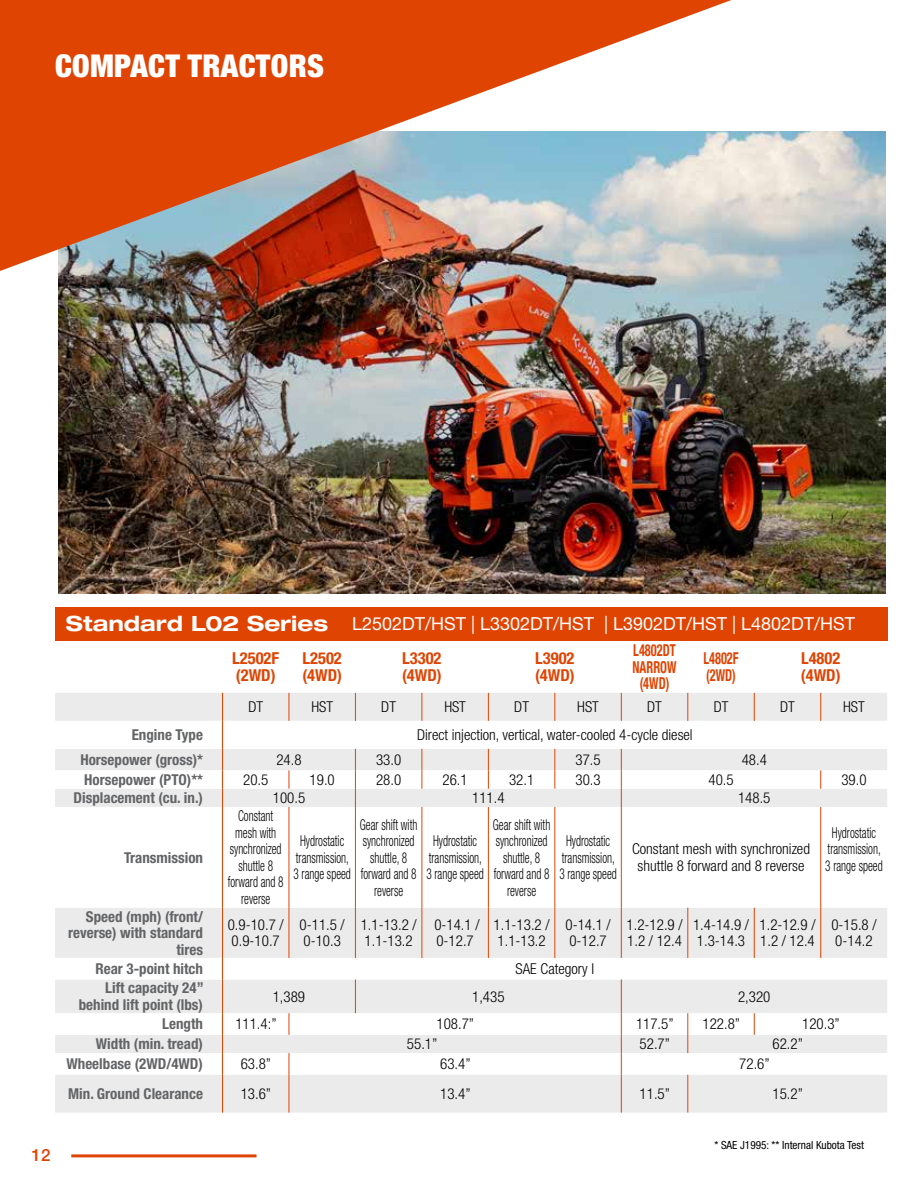
<style>
.page{position:relative;width:918px;height:1188px;background:#fff}
.page>*{position:absolute;margin:0;border:0;box-sizing:border-box;transform-origin:0 0}
.t1{font:900 condensed 31.5px "Helvetica Neue LT Std";letter-spacing:.01em;color:#fff}
.t2{font:700 expanded 21px "Helvetica Neue LT Std";letter-spacing:.005em;color:#fff}
.t3{font:18px "Helvetica Neue LT Std";color:#fff}
.t4{font:500 16.8px "Helvetica Neue LT Std";color:#e04403}
.t5{font:700 condensed 16.5px/16.5px "Helvetica Neue LT Std";color:#e04403}
.t6{font:700 condensed 16.5px/16.5px "Helvetica Neue LT Std";color:#e04403;text-align:center;scale:.75 1}
.t7{font:300 condensed 15px/16.5px "Helvetica Neue LT Std";color:#000}
.t8{font:300 condensed 15px/16.5px "Helvetica Neue LT Std";color:#000;text-align:center;scale:.75 1}
.t9{font:700 condensed 15px/16.5px "Helvetica Neue LT Std";color:#636466;text-align:right}
.t10{font:condensed 11.25px "Helvetica Neue LT Std";color:#000}
</style>
<div class="page">
<img style="left:58px;top:131px;width:828px;height:463px">
<div style="left:55px;top:607px;width:832px;height:34px;background:#e04403"></div>
<div style="left:55px;top:693px;width:832px;height:420px;background:#ebebec"></div>
<svg style="left:55px;top:721px;width:832px;height:354px"></svg>
<hr style="left:222px;top:807px;width:1px;height:101px;background:#e04403">
<hr style="left:289px;top:807px;width:1px;height:101px;background:#e04403">
<hr style="left:355px;top:807px;width:1px;height:101px;background:#e04403">
<hr style="left:422px;top:807px;width:1px;height:101px;background:#e04403">
<hr style="left:488px;top:807px;width:1px;height:101px;background:#e04403">
<hr style="left:554px;top:807px;width:1px;height:101px;background:#e04403">
<hr style="left:222px;top:908px;width:1px;height:50px;background:#e04403">
<hr style="left:289px;top:908px;width:1px;height:50px;background:#e04403">
<hr style="left:355px;top:908px;width:1px;height:50px;background:#e04403">
<hr style="left:422px;top:908px;width:1px;height:50px;background:#e04403">
<hr style="left:488px;top:908px;width:1px;height:50px;background:#e04403">
<hr style="left:554px;top:908px;width:1px;height:50px;background:#e04403">
<hr style="left:621px;top:908px;width:1px;height:50px;background:#e04403">
<hr style="left:687px;top:908px;width:1px;height:50px;background:#e04403">
<hr style="left:754px;top:908px;width:1px;height:50px;background:#e04403">
<hr style="left:820px;top:908px;width:1px;height:50px;background:#e04403">
<svg style="left:289px;top:693px;width:1px;height:28px"></svg>
<svg style="left:355px;top:693px;width:1px;height:28px"></svg>
<svg style="left:422px;top:693px;width:1px;height:28px"></svg>
<svg style="left:488px;top:693px;width:1px;height:28px"></svg>
<svg style="left:554px;top:693px;width:1px;height:28px"></svg>
<svg style="left:621px;top:693px;width:1px;height:28px"></svg>
<svg style="left:687px;top:693px;width:1px;height:28px"></svg>
<svg style="left:754px;top:693px;width:1px;height:28px"></svg>
<svg style="left:820px;top:693px;width:1px;height:28px"></svg>
<svg style="left:289px;top:770px;width:1px;height:19px"></svg>
<svg style="left:422px;top:749px;width:1px;height:40px"></svg>
<svg style="left:488px;top:749px;width:1px;height:40px"></svg>
<svg style="left:554px;top:749px;width:1px;height:40px"></svg>
<hr style="left:222px;top:1075px;width:1px;height:38px;background:#e04403">
<svg style="left:820px;top:770px;width:1px;height:19px"></svg>
<svg style="left:222px;top:693px;width:1px;height:114px"></svg>
<svg style="left:355px;top:749px;width:1px;height:58px"></svg>
<svg style="left:621px;top:749px;width:1px;height:58px"></svg>
<hr style="left:621px;top:807px;width:1px;height:101px;background:#e04403">
<hr style="left:820px;top:807px;width:1px;height:101px;background:#e04403">
<svg style="left:222px;top:958px;width:1px;height:22px"></svg>
<hr style="left:222px;top:980px;width:1px;height:33px;background:#e04403">
<hr style="left:355px;top:980px;width:1px;height:33px;background:#e04403">
<hr style="left:621px;top:980px;width:1px;height:33px;background:#e04403">
<svg style="left:289px;top:1013px;width:1px;height:22px"></svg>
<svg style="left:754px;top:1013px;width:1px;height:22px"></svg>
<svg style="left:687px;top:1013px;width:1px;height:40px"></svg>
<svg style="left:222px;top:1013px;width:1px;height:62px"></svg>
<hr style="left:289px;top:1075px;width:1px;height:38px;background:#e04403">
<hr style="left:621px;top:1075px;width:1px;height:38px;background:#e04403">
<hr style="left:687px;top:1075px;width:1px;height:38px;background:#e04403">
<svg style="left:289px;top:1053px;width:1px;height:22px"></svg>
<svg style="left:621px;top:1013px;width:1px;height:62px"></svg>
<svg style="left:0;top:0;width:731px;height:271px;background:#cf7f5e"></svg>
<hr style="left:71px;top:1154px;width:186px;height:3px;background:#e04403">
<h1 class="t1" style="left:55px;top:46px;width:270px">COMPACT TRACTORS</h1>
<p class="t3" style="left:352px;top:613px;width:505px">L2502DT/HST | L3302DT/HST | L3902DT/HST | L4802DT/HST</p>
<h2 class="t2" style="left:66px;top:611px;width:264px">Standard L02 Series</h2>
<p class="t5" style="left:232px;top:650px;width:48px">L2502F (2WD)</p>
<p class="t5" style="left:302px;top:650px;width:41px">L2502 (4WD)</p>
<p class="t5" style="left:402px;top:650px;width:41px">L3302 (4WD)</p>
<p class="t5" style="left:535px;top:650px;width:41px">L3902 (4WD)</p>
<p class="t6" style="left:633px;top:642px;width:60px">L4802DT<br>NARROW (4WD)</p>
<p class="t6" style="left:703px;top:650px;width:48px;text-align:left">L4802F (2WD)</p>
<p class="t5" style="left:801px;top:650px;width:41px">L4802 (4WD)</p>
<p class="t7" style="left:248px;top:699px;width:16px">DT</p>
<p class="t7" style="left:311px;top:699px;width:23px">HST</p>
<p class="t7" style="left:381px;top:699px;width:16px">DT</p>
<p class="t7" style="left:444px;top:699px;width:23px">HST</p>
<p class="t7" style="left:514px;top:699px;width:16px">DT</p>
<p class="t7" style="left:577px;top:699px;width:23px">HST</p>
<p class="t7" style="left:647px;top:699px;width:16px">DT</p>
<p class="t7" style="left:714px;top:699px;width:16px">DT</p>
<p class="t7" style="left:780px;top:699px;width:16px">DT</p>
<p class="t7" style="left:843px;top:699px;width:23px">HST</p>
<p class="t9" style="left:132px;top:726px;width:73px">Engine Type</p>
<p class="t7" style="left:417px;top:727px;width:277px">Direct injection, vertical, water-cooled 4-cycle diesel</p>
<p class="t9" style="left:80px;top:751px;width:124px">Horsepower (gross)*</p>
<p class="t7" style="left:276px;top:751px;width:27px">24.8</p>
<p class="t7" style="left:376px;top:751px;width:27px">33.0</p>
<p class="t7" style="left:576px;top:751px;width:27px">37.5</p>
<p class="t7" style="left:742px;top:751px;width:27px">48.4</p>
<p class="t9" style="left:84px;top:771px;width:120px">Horsepower (PTO)**</p>
<p class="t7" style="left:243px;top:771px;width:27px">20.5</p>
<p class="t7" style="left:310px;top:771px;width:27px">19.0</p>
<p class="t7" style="left:376px;top:771px;width:27px">28.0</p>
<p class="t7" style="left:443px;top:771px;width:27px">26.1</p>
<p class="t7" style="left:509px;top:771px;width:27px">32.1</p>
<p class="t7" style="left:576px;top:771px;width:27px">30.3</p>
<p class="t7" style="left:708px;top:771px;width:27px">40.5</p>
<p class="t7" style="left:841px;top:771px;width:27px">39.0</p>
<p class="t9" style="left:74px;top:789px;width:131px">Displacement (cu. in.)</p>
<p class="t7" style="left:273px;top:790px;width:34px">100.5</p>
<p class="t7" style="left:472px;top:790px;width:34px">111.4</p>
<p class="t7" style="left:738px;top:790px;width:34px">148.5</p>
<p class="t9" style="left:124px;top:849px;width:81px">Transmission</p>
<p class="t8" style="left:228px;top:808px;width:76px">Constant mesh with synchronized shuttle 8 forward and 8 reverse</p>
<p class="t8" style="left:293px;top:833px;width:78px">Hydrostatic transmission,<br>3 range speed</p>
<p class="t8" style="left:360px;top:816px;width:78px">Gear shift with synchronized shuttle, 8 forward and 8 reverse</p>
<p class="t8" style="left:426px;top:833px;width:78px">Hydrostatic transmission,<br>3 range speed</p>
<p class="t8" style="left:493px;top:816px;width:78px">Gear shift with synchronized shuttle, 8 forward and 8 reverse</p>
<p class="t8" style="left:559px;top:833px;width:78px">Hydrostatic transmission,<br>3 range speed</p>
<p class="t7" style="left:632px;top:841px;width:179px;text-align:center">Constant mesh with synchronized shuttle 8 forward and 8 reverse</p>
<p class="t8" style="left:825px;top:824px;width:78px">Hydrostatic transmission,<br>3 range speed</p>
<p class="t9" style="left:68px;top:908px;width:136px">Speed (mph) (front/ reverse) with standard tires</p>
<p class="t7" style="left:228px;top:916px;width:57px">0.9-10.7 /<br>0.9-10.7</p>
<p class="t7" style="left:300px;top:916px;width:47px">0-11.5 /<br>0-10.3</p>
<p class="t7" style="left:361px;top:916px;width:57px">1.1-13.2 /<br>1.1-13.2</p>
<p class="t7" style="left:434px;top:916px;width:47px">0-14.1 /<br>0-12.7</p>
<p class="t7" style="left:494px;top:916px;width:57px">1.1-13.2 /<br>1.1-13.2</p>
<p class="t7" style="left:566px;top:916px;width:47px">0-14.1 /<br>0-12.7</p>
<p class="t7" style="left:627px;top:916px;width:57px">1.2-12.9 /<br>1.2 / 12.4</p>
<p class="t7" style="left:693px;top:916px;width:57px">1.4-14.9 /<br>1.3-14.3</p>
<p class="t7" style="left:760px;top:916px;width:57px">1.2-12.9 /<br>1.2 / 12.4</p>
<p class="t7" style="left:831px;top:916px;width:47px">0-15.8 /<br>0-14.2</p>
<p class="t9" style="left:95px;top:960px;width:109px">Rear 3-point hitch</p>
<p class="t7" style="left:516px;top:960px;width:80px">SAE Category I</p>
<p class="t9" style="left:79px;top:980px;width:126px">Lift capacity 24” behind lift point (lbs)</p>
<p class="t7" style="left:273px;top:988px;width:34px">1,389</p>
<p class="t7" style="left:472px;top:988px;width:34px">1,435</p>
<p class="t7" style="left:738px;top:988px;width:34px">2,320</p>
<p class="t9" style="left:162px;top:1016px;width:42px">Length</p>
<p class="t7" style="left:235px;top:1016px;width:43px">111.4:”</p>
<p class="t7" style="left:437px;top:1016px;width:39px">108.7”</p>
<p class="t7" style="left:636px;top:1016px;width:39px">117.5”</p>
<p class="t7" style="left:702px;top:1016px;width:39px">122.8”</p>
<p class="t7" style="left:802px;top:1016px;width:39px">120.3”</p>
<p class="t9" style="left:96px;top:1036px;width:109px">Width (min. tread)</p>
<p class="t7" style="left:407px;top:1036px;width:32px">55.1”</p>
<p class="t7" style="left:640px;top:1036px;width:32px">52.7”</p>
<p class="t7" style="left:773px;top:1036px;width:32px">62.2”</p>
<p class="t9" style="left:66px;top:1055px;width:138px">Wheelbase (2WD/4WD)</p>
<p class="t7" style="left:241px;top:1056px;width:32px">63.8”</p>
<p class="t7" style="left:440px;top:1056px;width:32px">63.4”</p>
<p class="t7" style="left:739px;top:1056px;width:32px">72.6”</p>
<p class="t9" style="left:68px;top:1085px;width:136px">Min. Ground Clearance</p>
<p class="t7" style="left:241px;top:1085px;width:32px">13.6”</p>
<p class="t7" style="left:440px;top:1085px;width:32px">13.4”</p>
<p class="t7" style="left:640px;top:1085px;width:32px">11.5”</p>
<p class="t7" style="left:773px;top:1085px;width:32px">15.2”</p>
<p class="t4" style="left:32px;top:1145px;width:20px">12</p>
<p class="t10" style="left:714px;top:1139px;width:151px">* SAE J1995: ** Internal Kubota Test</p>
</div>
